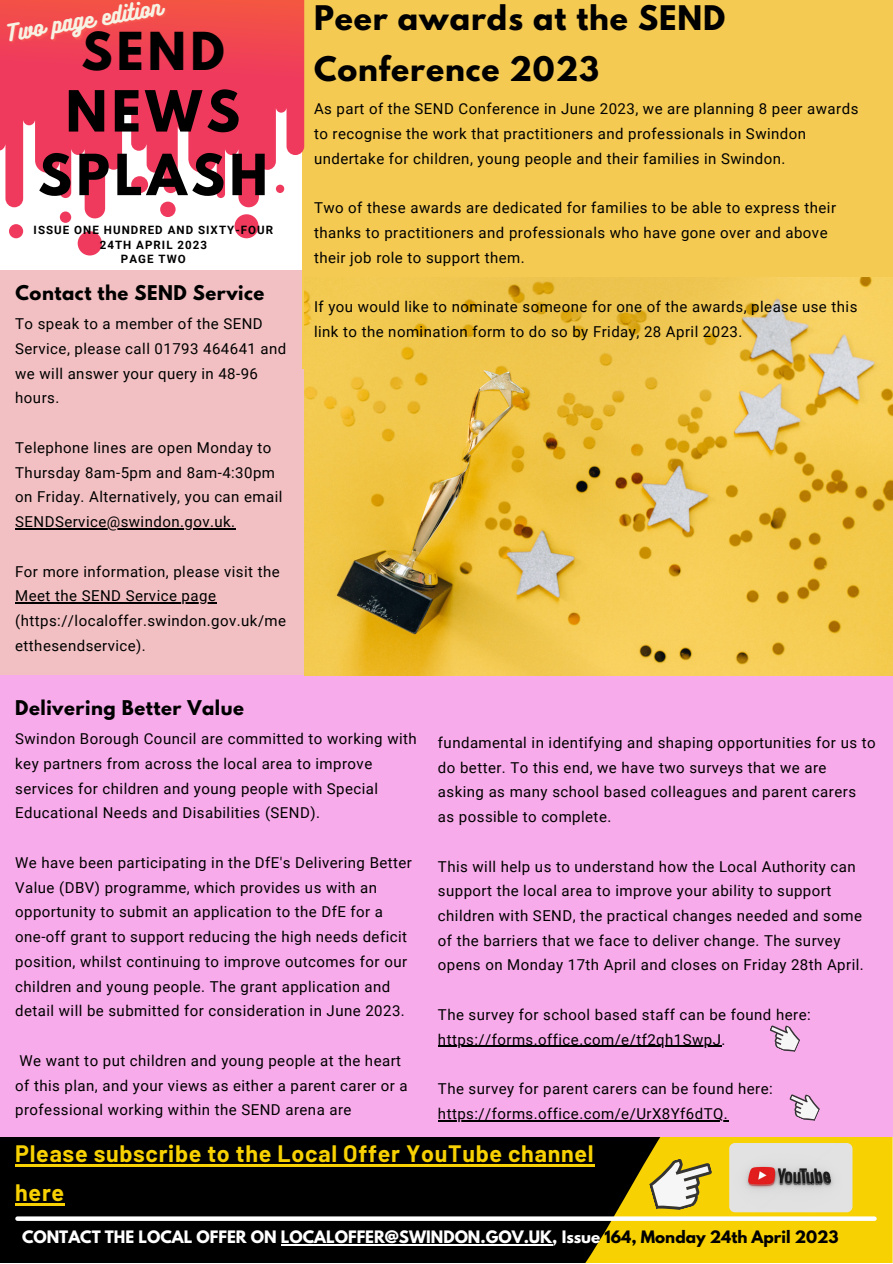
<style>
.page{position:relative;width:893px;height:1264px;background:#fff}
.page>*{position:absolute;margin:0;border:0;box-sizing:border-box;transform-origin:0 0}
.t1{font:700 50.25px/63.6px "League Spartan";letter-spacing:.09em;color:#000;text-align:center}
.t2{font:700 46.35px "League Spartan";color:#000}
.t3{font:700 30px/50.6px "League Spartan";letter-spacing:.03em;color:#000}
.t4{font:700 23.25px/39.3px "Barlow";letter-spacing:.03em;color:#f7d101}
.t5{font:20.7px "Bukhari Script";color:#f6f3e4}
.t6{font:700 18px "League Spartan";letter-spacing:.03em;color:#000}
.t7{font:700 15.15px "League Spartan";color:#fff}
.t8{font:15px/24.8px "Roboto";letter-spacing:.03em;color:#000}
.t9{font:700 11.55px/14.5px "Roboto";letter-spacing:.09em;color:#000;text-align:center}
.s1{color:#000}
</style>
<div class="page">
<div style="left:0;top:1136px;width:761px;height:126px;background:#000"></div>
<svg style="left:361px;top:1136px;width:531px;height:126px"></svg>
<div style="left:0;top:270px;width:305px;height:404px;background:#f2c0c3"></div>
<div style="left:302px;top:0;width:590px;height:369px;background:#f4ca52"></div>
<svg style="left:17px;top:1216px;width:857px;height:4px;background:#ebeae3"></svg>
<svg style="left:644px;top:1151px;width:75px;height:65px;background:#dac44a"></svg>
<img style="left:729px;top:1142px;width:123px;height:70px;border-radius:6px">
<div style="left:0;top:675px;width:892px;height:461px;background:#f8abeb"></div>
<svg style="left:0;top:0;width:304px;height:255px"></svg>
<img style="left:304px;top:277px;width:588px;height:398px">
<hr style="left:15px;top:1164px;width:579px;height:2px;background:#f7d101">
<hr style="left:15px;top:1203px;width:50px;height:2px;background:#f7d101">
<hr style="left:281px;top:1244px;width:271px;height:1px;background:#fff">
<hr style="left:15px;top:528px;width:216px;height:1px;background:#000">
<hr style="left:15px;top:602px;width:201px;height:1px;background:#000">
<hr style="left:438px;top:1045px;width:283px;height:1px;background:#000">
<hr style="left:438px;top:1120px;width:285px;height:1px;background:#000">
<svg style="left:770px;top:1025px;width:30px;height:27px"></svg>
<svg style="left:789px;top:1094px;width:31px;height:27px"></svg>
<svg style="left:8px;top:23px;width:31px;height:20px"></svg>
<h3 class="t5" style="left:3px;top:21px;width:159px;rotate:-10deg">Two page edition</h3>
<h2 class="t2" style="left:82px;top:28px;width:144px">SEND</h2>
<h1 class="t1" style="left:38px;top:86px;width:231px">NEWS<br>SPLASH</h1>
<p class="t9" style="left:34px;top:223px;width:241px">ISSUE ONE HUNDRED AND SIXTY-FOUR<br>24TH APRIL 2023<br>PAGE TWO</p>
<p class="t6" style="left:15px;top:284px;width:250px">Contact the SEND Service</p>
<p class="t8" style="left:15px;top:311px;width:273px">To speak to a member of the SEND<br>Service, please call 01793 464641 and we will answer your query in 48-96 hours.</p>
<p class="t8" style="left:15px;top:435px;width:269px">Telephone lines are open Monday to Thursday 8am-5pm and 8am-4:30pm on Friday. Alternatively, you can email SENDService@swindon.gov.uk.</p>
<p class="t8" style="left:15px;top:559px;width:272px">For more information, please visit the<br>Meet the SEND Service page (https://localoffer.swindon.gov.uk/me etthesendservice).</p>
<p class="t6" style="left:15px;top:699px;width:230px">Delivering Better Value</p>
<h3 class="t3" style="left:314px;top:-3px;width:412px">Peer awards at the SEND<br>Conference 2023</h3>
<p class="t8" style="left:314px;top:97px;width:546px">As part of the SEND Conference in June 2023, we are planning 8 peer awards to recognise the work that practitioners and professionals in Swindon undertake for children, young people and their families in Swindon.</p>
<p class="t8" style="left:314px;top:196px;width:523px">Two of these awards are dedicated for families to be able to express their thanks to practitioners and professionals who have gone over and above their job role to support them.</p>
<p class="t8" style="left:314px;top:294px;width:545px">If you would like to nominate someone for one of the awards, please use this link to the nomination form to do so by Friday, 28 April 2023.</p>
<p class="t8" style="left:15px;top:726px;width:403px">Swindon Borough Council are committed to working with key partners from across the local area to improve services for children and young people with Special Educational Needs and Disabilities (SEND).</p>
<p class="t8" style="left:15px;top:850px;width:398px">We have been participating in the DfE's Delivering Better Value (DBV) programme, which provides us with an opportunity to submit an application to the DfE for a one-off grant to support reducing the high needs deficit position, whilst continuing to improve outcomes for our children and young people. The grant application and detail will be submitted for consideration in June 2023.</p>
<p class="t8" style="left:15px;top:1048px;width:394px">We want to put children and young people at the heart of this plan, and your views as either a parent carer or a professional working within the SEND arena are</p>
<p class="t8" style="left:438px;top:730px;width:439px">fundamental in identifying and shaping opportunities for us to do better. To this end, we have two surveys that we are asking as many school based colleagues and parent carers as possible to complete.</p>
<p class="t8" style="left:438px;top:854px;width:427px">This will help us to understand how the Local Authority can support the local area to improve your ability to support children with SEND, the practical changes needed and some of the barriers that we face to deliver change. The survey opens on Monday 17th April and closes on Friday 28th April.</p>
<p class="t8" style="left:438px;top:1002px;width:374px">The survey for school based staff can be found here: https://forms.office.com/e/tf2qh1SwpJ.</p>
<p class="t8" style="left:438px;top:1076px;width:336px">The survey for parent carers can be found here: https://forms.office.com/e/UrX8Yf6dTQ.</p>
<h3 class="t4" style="left:15px;top:1132px;width:580px">Please subscribe to the Local Offer YouTube channel here</h3>
<p class="t7" style="left:22px;top:1229px;width:818px">CONTACT THE LOCAL OFFER ON LOCALOFFER@SWINDON.GOV.UK, Issue <span class="s1">164, Monday 24th April 2023</span></p>
</div>
